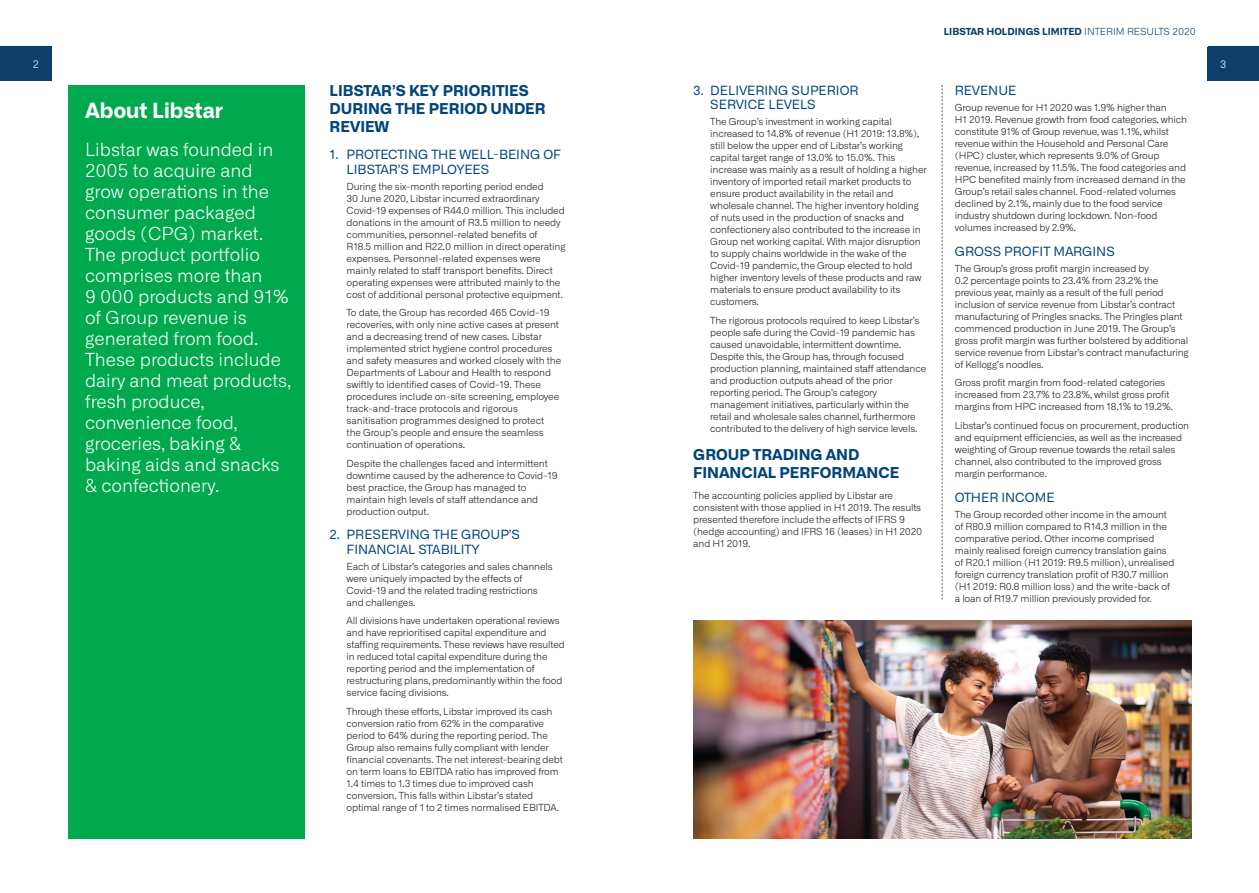
<style>
.page{position:relative;width:1259px;height:893px;background:#fff}
.page>*{position:absolute;margin:0;border:0;box-sizing:border-box;transform-origin:0 0}
.t1{font:700 21px "Alliance No.1";color:#fff}
.t2{font:300 18px/21px "Alliance No.1";color:#fff}
.t3{font:700 15px/18px "Alliance No.1";color:#00447b}
.t4{font:12.75px/14.2px "Alliance No.1";color:#00447b}
.t5{font:300 10.5px "Alliance No.1";color:#fff}
.t6{font:300 9.75px/12px "Alliance No.1";letter-spacing:-.015em;color:#231f20}
.t7{font:700 9.75px "Alliance No.1";color:#0c3f6a}
.s1{font-weight:300}
</style>
<div class="page">
<div style="left:68px;top:85px;width:236px;height:754px;background:#00a84e"></div>
<svg style="left:942px;top:85px;width:1px;height:515px"></svg>
<img style="left:693px;top:621px;width:498px;height:218px">
<div style="left:0;top:47px;width:51px;height:34px;background:#0c3f6a"></div>
<div style="left:1208px;top:47px;width:51px;height:34px;background:#0c3f6a"></div>
<p class="t5" style="left:33px;top:58px;width:8px">2</p>
<h1 class="t1" style="left:85px;top:97px;width:140px">About Libstar</h1>
<p class="t2" style="left:85px;top:139px;width:207px">Libstar was founded in<br>2005 to acquire and grow operations in the consumer packaged goods (CPG) market.<br>The product portfolio comprises more than<br>9 000 products and 91% of Group revenue is generated from food.<br>These products include dairy and meat products, fresh produce, convenience food, groceries, baking &amp; baking aids and snacks &amp; confectionery.</p>
<h3 class="t3" style="left:330px;top:82px;width:218px">LIBSTAR’S KEY PRIORITIES<br>DURING THE PERIOD UNDER<br>REVIEW</h3>
<h3 class="t4" style="left:347px;top:148px;width:216px;text-indent:-17px">1. PROTECTING THE WELL-BEING OF<br>LIBSTAR’S EMPLOYEES</h3>
<p class="t6" style="left:347px;top:180px;width:220px">During the six-month reporting period ended<br>30 June 2020, Libstar incurred extraordinary Covid-19 expenses of R44.0 million. This included donations in the amount of R3.5 million to needy communities, personnel-related benefits of<br>R18.5 million and R22.0 million in direct operating expenses. Personnel-related expenses were mainly related to staff transport benefits. Direct operating expenses were attributed mainly to the cost of additional personal protective equipment.</p>
<p class="t6" style="left:347px;top:307px;width:216px">To date, the Group has recorded 465 Covid-19 recoveries, with only nine active cases at present and a decreasing trend of new cases. Libstar implemented strict hygiene control procedures and safety measures and worked closely with the Departments of Labour and Health to respond swiftly to identified cases of Covid-19. These procedures include on-site screening, employee track-and-trace protocols and rigorous sanitisation programmes designed to protect<br>the Group’s people and ensure the seamless continuation of operations.</p>
<p class="t6" style="left:347px;top:457px;width:213px">Despite the challenges faced and intermittent downtime caused by the adherence to Covid-19 best practice, the Group has managed to maintain high levels of staff attendance and production output.</p>
<h3 class="t4" style="left:347px;top:528px;width:175px;text-indent:-17px">2. PRESERVING THE GROUP’S<br>FINANCIAL STABILITY</h3>
<p class="t6" style="left:347px;top:560px;width:207px">Each of Libstar’s categories and sales channels were uniquely impacted by the effects of Covid-19 and the related trading restrictions and challenges.</p>
<p class="t6" style="left:347px;top:615px;width:220px">All divisions have undertaken operational reviews and have reprioritised capital expenditure and staffing requirements. These reviews have resulted in reduced total capital expenditure during the reporting period and the implementation of restructuring plans, predominantly within the food service facing divisions.</p>
<p class="t6" style="left:347px;top:705px;width:218px">Through these efforts, Libstar improved its cash conversion ratio from 62% in the comparative period to 64% during the reporting period. The Group also remains fully compliant with lender financial covenants. The net interest-bearing debt on term loans to EBITDA ratio has improved from 1.4 times to 1.3 times due to improved cash conversion. This falls within Libstar’s stated optimal range of 1 to 2 times normalised EBITDA.</p>
<p class="t7" style="left:943px;top:25px;width:253px">LIBSTAR HOLDINGS LIMITED <span class="s1">INTERIM RESULTS 2020</span></p>
<h3 class="t4" style="left:710px;top:83px;width:150px;text-indent:-17px">3. DELIVERING SUPERIOR<br>SERVICE LEVELS</h3>
<p class="t6" style="left:710px;top:116px;width:218px">The Group’s investment in working capital increased to 14.8% of revenue (H1 2019: 13.8%), still below the upper end of Libstar’s working capital target range of 13.0% to 15.0%. This increase was mainly as a result of holding a higher inventory of imported retail market products to ensure product availability in the retail and wholesale channel. The higher inventory holding of nuts used in the production of snacks and confectionery also contributed to the increase in Group net working capital. With major disruption to supply chains worldwide in the wake of the Covid-19 pandemic, the Group elected to hold higher inventory levels of these products and raw materials to ensure product availability to its customers.</p>
<p class="t6" style="left:710px;top:314px;width:217px">The rigorous protocols required to keep Libstar’s people safe during the Covid-19 pandemic has caused unavoidable, intermittent downtime.<br>Despite this, the Group has, through focused production planning, maintained staff attendance and production outputs ahead of the prior reporting period. The Group’s category management initiatives, particularly within the retail and wholesale sales channel, furthermore contributed to the delivery of high service levels.</p>
<h3 class="t3" style="left:693px;top:446px;width:208px">GROUP TRADING AND<br>FINANCIAL PERFORMANCE</h3>
<p class="t6" style="left:693px;top:489px;width:231px">The accounting policies applied by Libstar are consistent with those applied in H1 2019. The results presented therefore include the effects of IFRS 9 (hedge accounting) and IFRS 16 (leases) in H1 2020 and H1 2019.</p>
<h3 class="t4" style="left:955px;top:83px;width:63px">REVENUE</h3>
<p class="t6" style="left:955px;top:101px;width:234px">Group revenue for H1 2020 was 1.9% higher than<br>H1 2019. Revenue growth from food categories, which constitute 91% of Group revenue, was 1.1%, whilst revenue within the Household and Personal Care (HPC) cluster, which represents 9.0% of Group revenue, increased by 11.5%. The food categories and HPC benefited mainly from increased demand in the Group’s retail sales channel. Food-related volumes declined by 2.1%, mainly due to the food service industry shutdown during lockdown. Non-food volumes increased by 2.9%.</p>
<h3 class="t4" style="left:955px;top:244px;width:162px">GROSS PROFIT MARGINS</h3>
<p class="t6" style="left:955px;top:262px;width:235px">The Group’s gross profit margin increased by<br>0.2 percentage points to 23.4% from 23.2% the previous year, mainly as a result of the full period inclusion of service revenue from Libstar’s contract manufacturing of Pringles snacks. The Pringles plant commenced production in June 2019. The Group’s gross profit margin was further bolstered by additional service revenue from Libstar’s contract manufacturing of Kellogg’s noodles.</p>
<p class="t6" style="left:955px;top:377px;width:220px">Gross profit margin from food-related categories increased from 23.7% to 23.8%, whilst gross profit margins from HPC increased from 18.1% to 19.2%.</p>
<p class="t6" style="left:955px;top:419px;width:236px">Libstar’s continued focus on procurement, production and equipment efficiencies, as well as the increased weighting of Group revenue towards the retail sales channel, also contributed to the improved gross margin performance.</p>
<h3 class="t4" style="left:955px;top:490px;width:101px">OTHER INCOME</h3>
<p class="t6" style="left:955px;top:508px;width:221px">The Group recorded other income in the amount of R80.9 million compared to R14.3 million in the comparative period. Other income comprised mainly realised foreign currency translation gains of R20.1 million (H1 2019: R9.5 million), unrealised foreign currency translation profit of R30.7 million (H1 2019: R0.8 million loss) and the write-back of a loan of R19.7 million previously provided for.</p>
<p class="t5" style="left:1220px;top:58px;width:8px">3</p>
</div>
